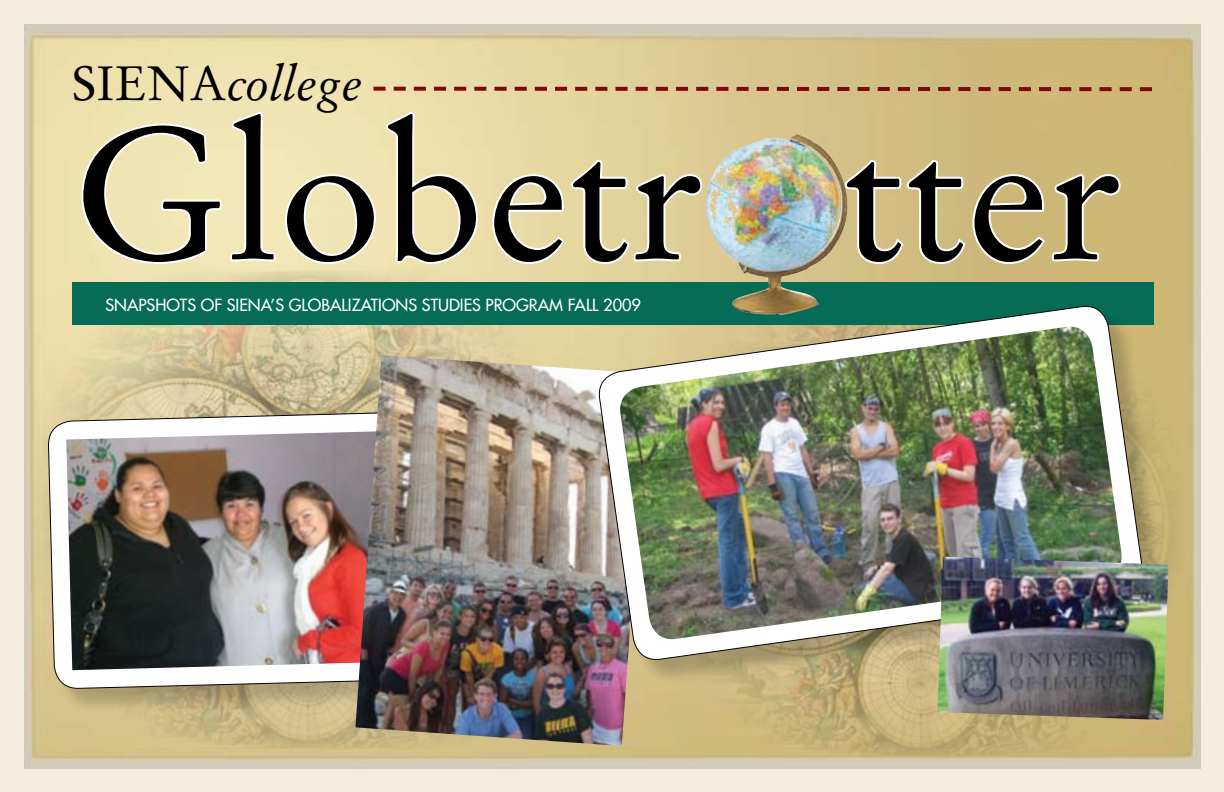
<style>
.page{position:relative;width:1224px;height:792px;background:#f5eede}
.page>*{position:absolute;margin:0;border:0;box-sizing:border-box;transform-origin:0 0}
.t1{font:186px "Stempel Garamond LT Std";color:#000}
.t2{font:italic 48px "Stempel Garamond LT Std";color:#000}
.t3{font:500 16.4px "Futura Std";color:#fff}
.s1{font-style:normal}
</style>
<div class="page">
<img style="left:24px;top:24px;width:1177px;height:744px">
<img style="left:25px;top:267px;width:566px;height:489px">
<img style="left:648px;top:291px;width:546px;height:472px">
<svg style="left:79px;top:110px;width:299px;height:156px"></svg>
<svg style="left:384px;top:110px;width:96px;height:156px"></svg>
<svg style="left:490px;top:158px;width:213px;height:108px"></svg>
<svg style="left:849px;top:158px;width:274px;height:108px"></svg>
<div style="left:72px;top:282px;width:1082px;height:42px;background:#076c55"></div>
<img style="left:703px;top:134px;width:146px;height:169px">
<svg style="left:374px;top:87px;width:778px;height:4px"></svg>
<svg style="left:48px;top:412px;width:307px;height:329px"></svg>
<img style="left:66px;top:431px;width:289px;height:239px">
<img style="left:355px;top:355px;width:293px;height:391px">
<div style="left:602px;top:309px;width:565px;height:375px;background:#000;opacity:.19"></div>
<img style="left:596px;top:303px;width:549px;height:360px">
<img style="left:617px;top:327px;width:508px;height:315px">
<img style="left:937px;top:557px;width:232px;height:163px">
<h2 class="t2" style="left:72px;top:54px;width:292px"><span class="s1">SIENA</span>college</h2>
<h1 class="t1" style="left:72px;top:83px;width:1050px">Globetr tter</h1>
<p class="t3" style="left:105px;top:294px;width:537px">SNAPSHOTS OF SIENA’S GLOBALIZATIONS STUDIES PROGRAM FALL 2009</p>
</div>
